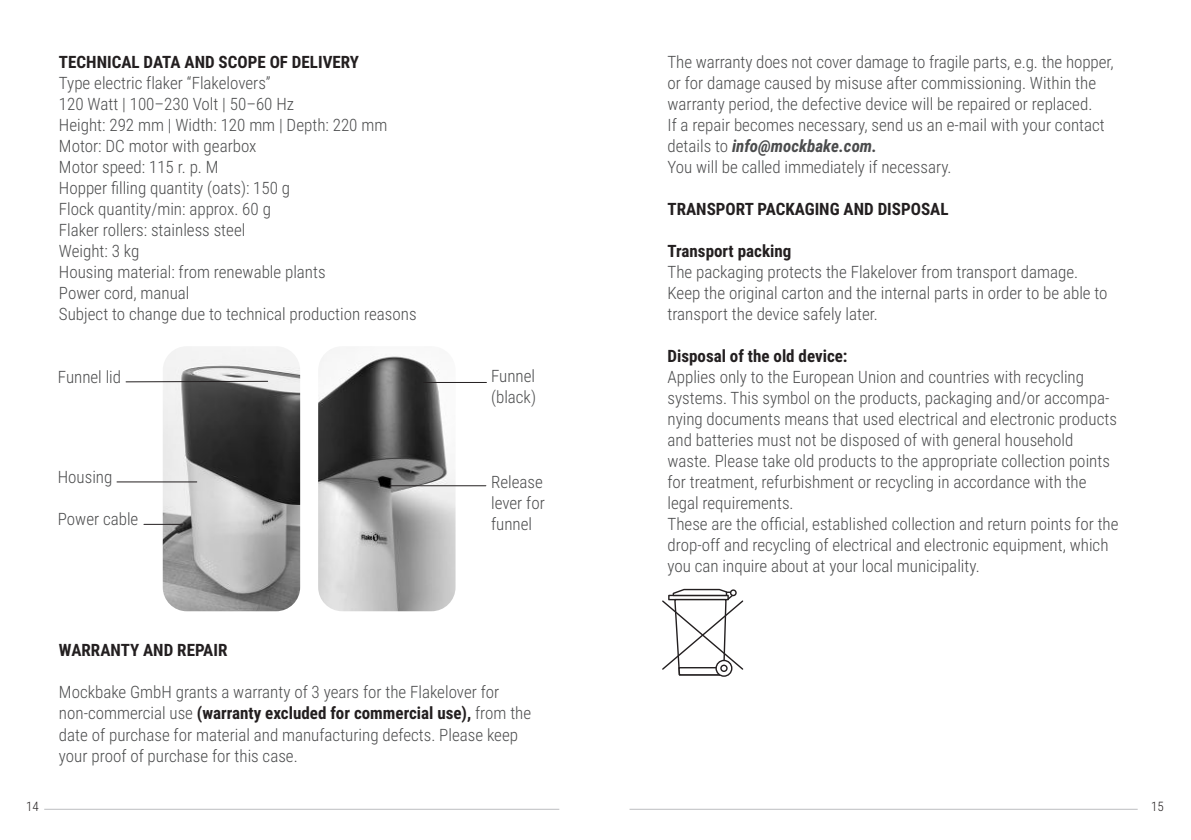
<style>
.page{position:relative;width:1191px;height:840px;background:#fff}
.page>*{position:absolute;margin:0;border:0;box-sizing:border-box;transform-origin:0 0}
.t1{font:300 17px/21px "Roboto Condensed";color:#4b4c4d}
.t2{font:700 17px "Roboto Condensed";color:#231f20}
.t3{font:300 13px "Roboto Condensed";color:#231f20}
.s1{font-weight:700;color:#231f20}
.s2{font-weight:700;font-style:italic}
</style>
<div class="page">
<hr style="left:629px;top:808px;width:508px;height:1px;background:#bcbdc0">
<hr style="left:44px;top:808px;width:515px;height:1px;background:#bcbdc0">
<img style="left:163px;top:347px;width:137px;height:264px">
<img style="left:318px;top:349px;width:137px;height:262px">
<hr style="left:126px;top:380px;width:142px;height:2px;background:#231f20">
<hr style="left:423px;top:382px;width:63px;height:1px;background:#231f20">
<hr style="left:117px;top:481px;width:80px;height:1px;background:#231f20">
<hr style="left:144px;top:523px;width:39px;height:1px;background:#231f20">
<hr style="left:389px;top:485px;width:97px;height:1px;background:#231f20">
<div style="left:715px;top:659px;width:17px;height:17px;border:1px solid #231f20;border-radius:50%"></div>
<svg style="left:662px;top:588px;width:82px;height:87px"></svg>
<p class="t2" style="left:59px;top:54px;width:301px">TECHNICAL DATA AND SCOPE OF DELIVERY</p>
<p class="t1" style="left:59px;top:73px;width:359px">Type electric flaker “Flakelovers”<br>120 Watt | 100–230 Volt | 50–60 Hz<br>Height: 292 mm | Width: 120 mm | Depth: 220 mm<br>Motor: DC motor with gearbox<br>Motor speed: 115 r. p. M<br>Hopper filling quantity (oats): 150 g<br>Flock quantity/min: approx. 60 g<br>Flaker rollers: stainless steel<br>Weight: 3 kg<br>Housing material: from renewable plants<br>Power cord, manual<br>Subject to change due to technical production reasons</p>
<p class="t1" style="left:58px;top:368px;width:65px">Funnel lid</p>
<p class="t1" style="left:491px;top:366px;width:46px">Funnel (black)</p>
<p class="t1" style="left:58px;top:467px;width:56px">Housing</p>
<p class="t1" style="left:58px;top:509px;width:82px">Power cable</p>
<p class="t1" style="left:491px;top:470px;width:55px;text-align:justify">Release lever for funnel</p>
<p class="t3" style="left:26px;top:799px;width:14px">14</p>
<p class="t2" style="left:59px;top:642px;width:170px">WARRANTY AND REPAIR</p>
<p class="t1" style="left:59px;top:682px;width:474px">Mockbake GmbH grants a warranty of 3 years for the Flakelover for non-commercial use <span class="s1">(warranty excluded for commercial use),</span> from the date of purchase for material and manufacturing defects. Please keep your proof of purchase for this case.</p>
<p class="t1" style="left:667px;top:52px;width:448px">The warranty does not cover damage to fragile parts, e.g. the hopper, or for damage caused by misuse after commissioning. Within the warranty period, the defective device will be repaired or replaced.<br>If a repair becomes necessary, send us an e-mail with your contact details to <span class="s2">info@mockbake.com.<br></span>You will be called immediately if necessary.</p>
<p class="t2" style="left:667px;top:201px;width:282px">TRANSPORT PACKAGING AND DISPOSAL</p>
<p class="t2" style="left:667px;top:243px;width:125px">Transport packing</p>
<p class="t1" style="left:667px;top:262px;width:441px">The packaging protects the Flakelover from transport damage.<br>Keep the original carton and the internal parts in order to be able to transport the device safely later.</p>
<p class="t2" style="left:667px;top:348px;width:182px">Disposal of the old device:</p>
<p class="t1" style="left:667px;top:367px;width:452px">Applies only to the European Union and countries with recycling systems. This symbol on the products, packaging and/or accompa&shy;nying documents means that used electrical and electronic products and batteries must not be disposed of with general household waste. Please take old products to the appropriate collection points for treatment, refurbishment or recycling in accordance with the legal requirements.<br>These are the official, established collection and return points for the drop-off and recycling of electrical and electronic equipment, which you can inquire about at your local municipality.</p>
<p class="t3" style="left:1151px;top:799px;width:14px">15</p>
</div>
